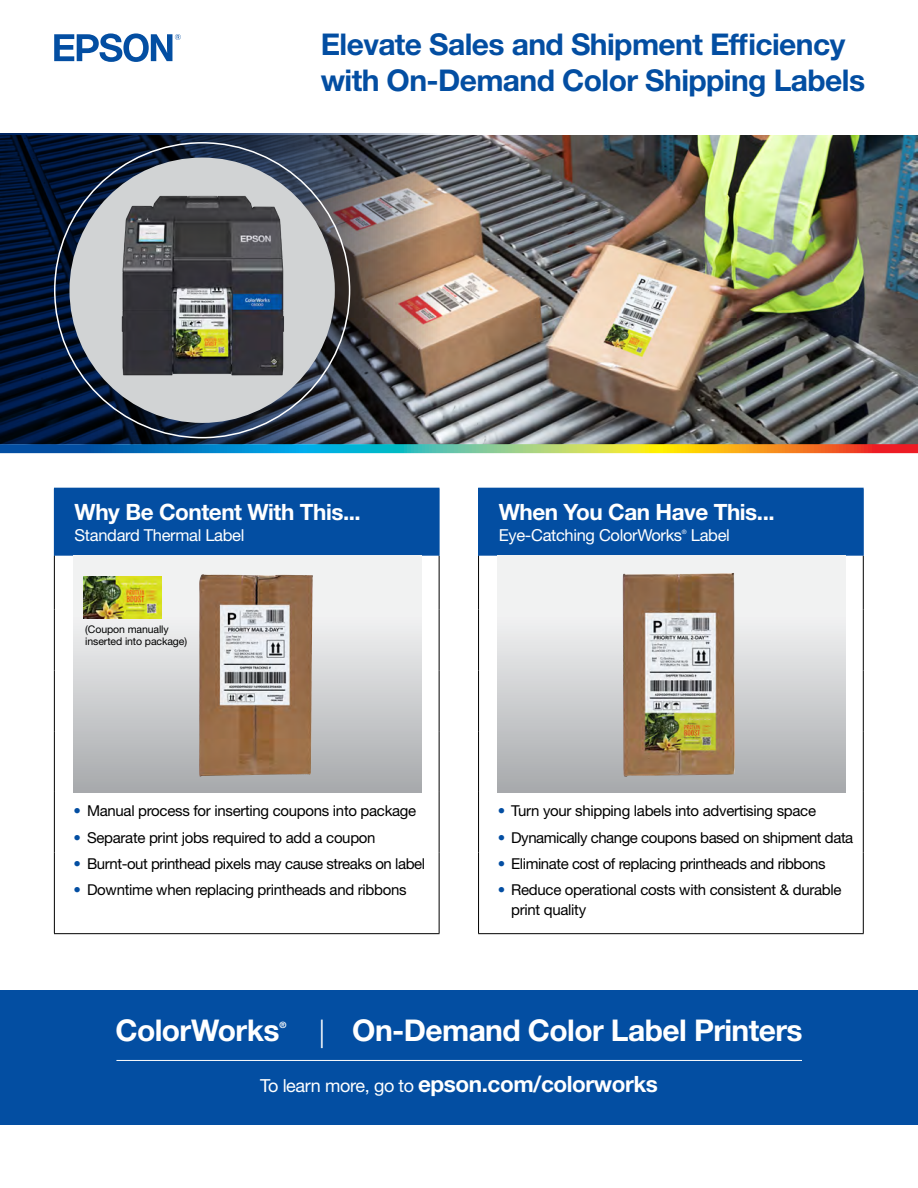
<style>
.page{position:relative;width:918px;height:1188px;background:#fff}
.page>*{position:absolute;margin:0;border:0;box-sizing:border-box;transform-origin:0 0}
.t1{font:700 30px/36px "Helvetica Neue LT Std";letter-spacing:-.02em;color:#034ea2}
.t2{font:700 30px "Helvetica Neue LT Std";letter-spacing:-.02em;color:#fff}
.t3{font:700 22.5px "Helvetica Neue LT Std";letter-spacing:-.02em;color:#fff}
.t4{font:16.5px "Helvetica Neue LT Std";letter-spacing:-.02em;color:#fff}
.t5{font:15px/19.5px "Helvetica Neue LT Std";letter-spacing:-.02em;color:#000}
.t6{font:10.5px/12px "Helvetica Neue LT Std";letter-spacing:-.01em;color:#000}
.t7{font:700 8.7px "Helvetica Neue LT Std";color:#fff}
.t8{font:6.15px "Helvetica Neue LT Std";color:#fff}
.s1{color:#034ea2}
.s2{font-weight:300;font-size:28.5px}
.s3{font-weight:400;font-size:18px}
</style>
<div class="page">
<img style="left:450px;top:135px;width:468px;height:309px">
<svg style="left:0;top:444px;width:918px;height:9px"></svg>
<img style="left:0;top:134px;width:450px;height:310px">
<svg style="left:54px;top:33px;width:127px;height:29px"></svg>
<div style="left:69px;top:158px;width:266px;height:265px;background:#d1d3d4;border-radius:50%"></div>
<img style="left:88px;top:167px;width:232px;height:240px">
<div style="left:54px;top:488px;width:385px;height:68px;background:#034ea2"></div>
<svg style="left:73px;top:556px;width:366px;height:377px"></svg>
<hr style="left:54px;top:556px;width:1px;height:54px;background:#000">
<hr style="left:439px;top:556px;width:1px;height:54px;background:#000">
<hr style="left:54px;top:610px;width:1px;height:60px;background:#000">
<hr style="left:439px;top:610px;width:1px;height:60px;background:#000">
<hr style="left:54px;top:670px;width:1px;height:61px;background:#000">
<hr style="left:439px;top:670px;width:1px;height:61px;background:#000">
<hr style="left:54px;top:731px;width:1px;height:61px;background:#000">
<hr style="left:439px;top:731px;width:1px;height:61px;background:#000">
<hr style="left:54px;top:792px;width:1px;height:61px;background:#000">
<hr style="left:439px;top:792px;width:1px;height:61px;background:#000">
<hr style="left:54px;top:853px;width:1px;height:80px;background:#000">
<hr style="left:439px;top:853px;width:1px;height:80px;background:#000">
<hr style="left:54px;top:933px;width:386px;height:1px;background:#000">
<hr style="left:54px;top:488px;width:386px;height:1px;background:#034ea2">
<hr style="left:439px;top:489px;width:1px;height:67px;background:#034ea2">
<div style="left:479px;top:488px;width:384px;height:68px;background:#034ea2"></div>
<svg style="left:479px;top:556px;width:384px;height:377px"></svg>
<hr style="left:478px;top:556px;width:1px;height:54px;background:#000">
<hr style="left:863px;top:556px;width:1px;height:54px;background:#000">
<hr style="left:478px;top:610px;width:1px;height:60px;background:#000">
<hr style="left:863px;top:610px;width:1px;height:60px;background:#000">
<hr style="left:478px;top:670px;width:1px;height:61px;background:#000">
<hr style="left:863px;top:670px;width:1px;height:61px;background:#000">
<hr style="left:478px;top:731px;width:1px;height:61px;background:#000">
<hr style="left:863px;top:731px;width:1px;height:61px;background:#000">
<hr style="left:478px;top:792px;width:1px;height:61px;background:#000">
<hr style="left:863px;top:792px;width:1px;height:61px;background:#000">
<hr style="left:478px;top:853px;width:1px;height:80px;background:#000">
<hr style="left:863px;top:853px;width:1px;height:80px;background:#000">
<hr style="left:478px;top:933px;width:386px;height:1px;background:#000">
<hr style="left:478px;top:488px;width:386px;height:1px;background:#034ea2">
<hr style="left:478px;top:489px;width:1px;height:67px;background:#034ea2">
<hr style="left:863px;top:489px;width:1px;height:67px;background:#034ea2">
<div style="left:498px;top:556px;width:348px;height:236px;background:linear-gradient(to bottom,#fff,#acaeb1)"></div>
<div style="left:74px;top:556px;width:348px;height:236px;background:linear-gradient(to bottom,#fefffc,#acaeb2)"></div>
<img style="left:199px;top:574px;width:114px;height:202px">
<img style="left:623px;top:573px;width:112px;height:204px">
<img style="left:83px;top:577px;width:79px;height:41px">
<div style="left:0;top:990px;width:918px;height:135px;background:#034ea2"></div>
<hr style="left:116px;top:1060px;width:686px;height:1px;background:#fff">
<h1 class="t1" style="left:321px;top:26px;width:546px">Elevate Sales and Shipment Efficiency with On-Demand Color Shipping Labels</h1>
<h2 class="t3" style="left:75px;top:498px;width:288px">Why Be Content With This...</h2>
<p class="t4" style="left:75px;top:525px;width:171px">Standard Thermal Label</p>
<p class="t6" style="left:85px;top:623px;width:103px">(Coupon manually inserted into package)</p>
<p class="t5" style="left:74px;top:801px;width:344px"><span class="s1">•</span> Manual process for inserting coupons into package</p>
<p class="t5" style="left:74px;top:827px;width:304px"><span class="s1">•</span> Separate print jobs required to add a coupon</p>
<p class="t5" style="left:74px;top:854px;width:353px"><span class="s1">•</span> Burnt-out printhead pixels may cause streaks on label</p>
<p class="t5" style="left:74px;top:880px;width:335px"><span class="s1">•</span> Downtime when replacing printheads and ribbons</p>
<h2 class="t3" style="left:499px;top:498px;width:277px">When You Can Have This...</h2>
<p class="t4" style="left:499px;top:525px;width:185px">Eye-Catching ColorWorks</p>
<p class="t8" style="left:682px;top:528px;width:6px">®</p>
<p class="t4" style="left:691px;top:525px;width:41px">Label</p>
<p class="t5" style="left:498px;top:801px;width:320px"><span class="s1">•</span> Turn your shipping labels into advertising space</p>
<p class="t5" style="left:498px;top:827px;width:357px"><span class="s1">•</span> Dynamically change coupons based on shipment data</p>
<p class="t5" style="left:498px;top:854px;width:329px"><span class="s1">•</span> Eliminate cost of replacing printheads and ribbons</p>
<p class="t5" style="left:511px;top:880px;width:332px;text-indent:-14px"><span class="s1">•</span> Reduce operational costs with consistent &amp; durable print quality</p>
<h1 class="t2" style="left:115px;top:1012px;width:166px">ColorWorks</h1>
<p class="t7" style="left:279px;top:1020px;width:8px">®</p>
<h1 class="t2" style="left:319px;top:1012px;width:485px"><span class="s2">|</span> On-Demand Color Label Printers</h1>
<h2 class="t3" style="left:260px;top:1070px;width:399px"><span class="s3">To learn more, go to</span> epson.com/colorworks</h2>
</div>
